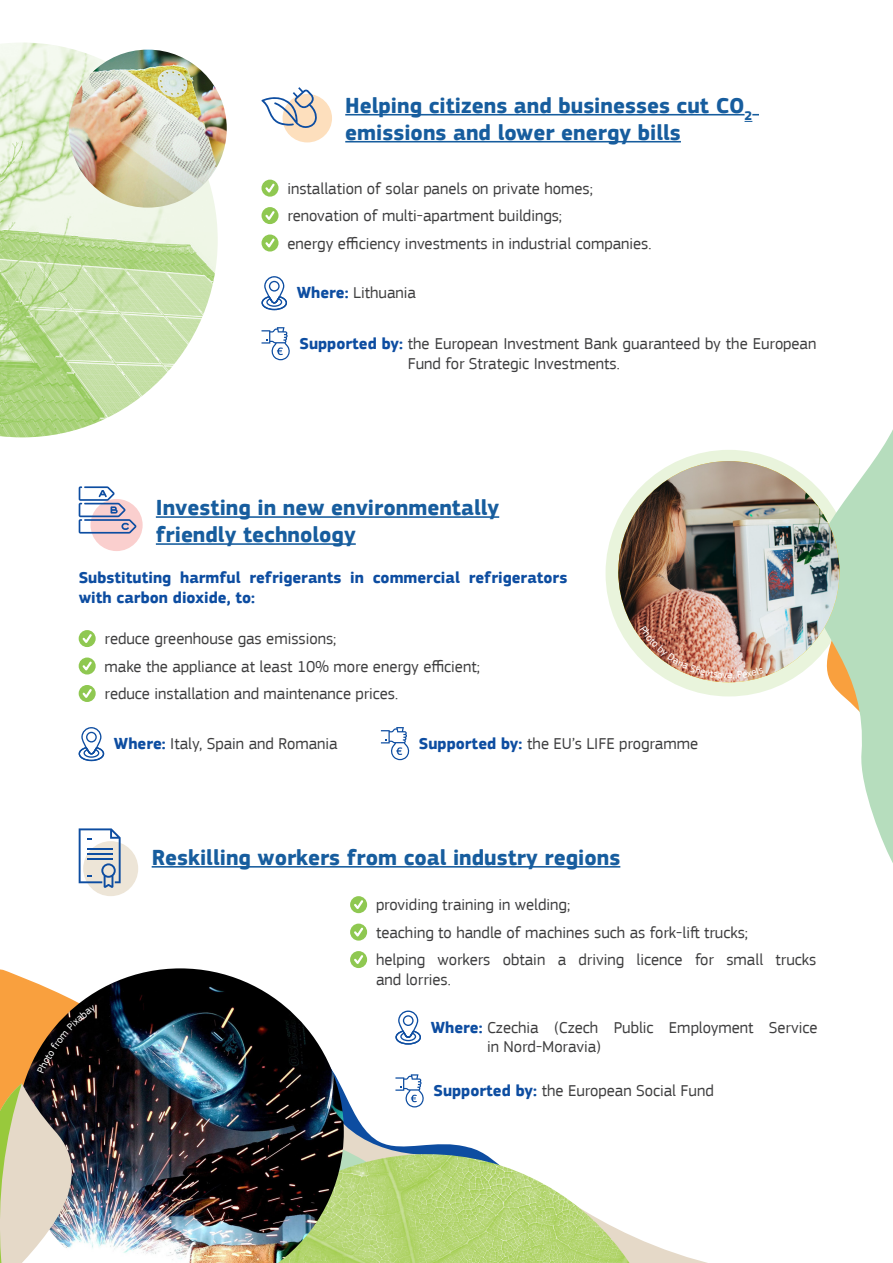
<style>
.page{position:relative;width:893px;height:1263px;background:#fff}
.page>*{position:absolute;margin:0;border:0;box-sizing:border-box;transform-origin:0 0}
.Title__1{font:700 22.5px/27px "EC Square Sans Pro";color:#175d9e}
.Body_text{font:16.5px/19.8px "EC Square Sans Pro";color:#3e3e3f}
.Body_text-2{font:700 16.5px/19.8px "EC Square Sans Pro";color:#0d4da1}
.s1{font-weight:700;color:#0d4da1}
</style>
<div class="page">
<div style="left:605px;top:450px;width:247px;height:246px;background:#e9f4dc;border-radius:50%"></div>
<svg style="left:802px;top:429px;width:91px;height:434px"></svg>
<img style="left:166px;top:968px;width:138px;height:295px">
<hr style="left:345px;top:114px;width:399px;height:1px;background:#175d9e">
<hr style="left:345px;top:141px;width:336px;height:1px;background:#175d9e">
<div style="left:283px;top:94px;width:49px;height:48px;background:#fddfbd;border-radius:50%"></div>
<svg style="left:261px;top:87px;width:57px;height:41px"></svg>
<svg style="left:261px;top:180px;width:18px;height:17px"></svg>
<svg style="left:263px;top:182px;width:14px;height:13px"></svg>
<svg style="left:261px;top:207px;width:18px;height:17px"></svg>
<svg style="left:263px;top:209px;width:14px;height:14px"></svg>
<svg style="left:261px;top:235px;width:18px;height:17px"></svg>
<svg style="left:263px;top:237px;width:14px;height:13px"></svg>
<hr style="left:156px;top:516px;width:343px;height:2px;background:#175d9e">
<hr style="left:156px;top:543px;width:200px;height:2px;background:#175d9e">
<div style="left:91px;top:499px;width:52px;height:52px;background:#facfce;border-radius:50%"></div>
<svg style="left:79px;top:486px;width:58px;height:48px"></svg>
<div style="left:79px;top:630px;width:17px;height:17px;background:#8fc851;border-radius:50%"></div>
<svg style="left:81px;top:632px;width:13px;height:14px"></svg>
<svg style="left:79px;top:657px;width:17px;height:17px"></svg>
<svg style="left:81px;top:659px;width:13px;height:14px"></svg>
<div style="left:79px;top:685px;width:17px;height:17px;background:#8fc851;border-radius:50%"></div>
<svg style="left:81px;top:687px;width:13px;height:14px"></svg>
<hr style="left:152px;top:866px;width:468px;height:2px;background:#175d9e">
<svg style="left:79px;top:727px;width:25px;height:34px"></svg>
<svg style="left:381px;top:727px;width:29px;height:33px"></svg>
<img style="left:0;top:43px;width:218px;height:394px">
<img style="left:69px;top:50px;width:158px;height:158px;border-radius:79px">
<svg style="left:261px;top:276px;width:26px;height:34px"></svg>
<svg style="left:261px;top:327px;width:29px;height:33px"></svg>
<img style="left:618px;top:461px;width:221px;height:221px;border-radius:111px">
<div style="left:350px;top:896px;width:17px;height:17px;background:#8fc851;border-radius:50%"></div>
<svg style="left:352px;top:898px;width:13px;height:14px"></svg>
<svg style="left:350px;top:923px;width:17px;height:18px"></svg>
<svg style="left:352px;top:926px;width:13px;height:13px"></svg>
<div style="left:350px;top:951px;width:17px;height:17px;background:#8fc851;border-radius:50%"></div>
<svg style="left:352px;top:953px;width:13px;height:14px"></svg>
<svg style="left:304px;top:1010px;width:404px;height:253px"></svg>
<div style="left:83px;top:841px;width:55px;height:55px;background:#ede5d7;border-radius:50%"></div>
<svg style="left:79px;top:828px;width:42px;height:60px"></svg>
<img style="left:640px;top:626px;width:124px;height:54px">
<img style="left:0;top:969px;width:166px;height:294px">
<p class="Title__1" style="left:345px;top:93px;width:409px">Helping citizens and businesses cut CO<sub>2 </sub>emissions and lower energy bills</p>
<p class="Body_text" style="left:287px;top:178px;width:307px">installation of solar panels on private homes;</p>
<p class="Body_text" style="left:287px;top:206px;width:276px">renovation of multi-apartment buildings;</p>
<p class="Body_text" style="left:287px;top:233px;width:366px">energy efficiency investments in industrial companies.</p>
<p class="Body_text" style="left:297px;top:283px;width:121px"><span class="s1">Where:</span> Lithuania</p>
<p class="Body_text" style="left:408px;top:334px;width:410px;text-indent:-108px"><span class="s1">Supported by:</span> the European Investment Bank guaranteed by the European<br>Fund for Strategic Investments.</p>
<p class="Title__1" style="left:156px;top:495px;width:345px">Investing in new environmentally friendly technology</p>
<p class="Body_text-2" style="left:79px;top:568px;width:490px">Substituting harmful refrigerants in commercial refrigerators with carbon dioxide, to:</p>
<p class="Body_text" style="left:105px;top:629px;width:233px">reduce greenhouse gas emissions;</p>
<p class="Body_text" style="left:105px;top:656px;width:377px">make the appliance at least 10% more energy efficient;</p>
<p class="Body_text" style="left:105px;top:684px;width:295px">reduce installation and maintenance prices.</p>
<p class="Body_text" style="left:114px;top:734px;width:225px"><span class="s1">Where:</span> Italy, Spain and Romania</p>
<p class="Body_text" style="left:419px;top:733px;width:281px"><span class="s1">Supported by:</span> the EU’s LIFE programme</p>
<p class="Title__1" style="left:152px;top:845px;width:470px">Reskilling workers from coal industry regions</p>
<p class="Body_text" style="left:376px;top:895px;width:196px">providing training in welding;</p>
<p class="Body_text" style="left:376px;top:922px;width:374px">teaching to handle of machines such as fork-lift trucks;</p>
<p class="Body_text" style="left:376px;top:950px;width:442px">helping workers obtain a driving licence for small trucks and lorries.</p>
<p class="Body_text" style="left:487px;top:1017px;width:332px;text-indent:-56px"><span class="s1">Where:</span> Czechia (Czech Public Employment Service in Nord-Moravia)</p>
<p class="Body_text" style="left:433px;top:1081px;width:282px"><span class="s1">Supported by:</span> the European Social Fund</p>
</div>
